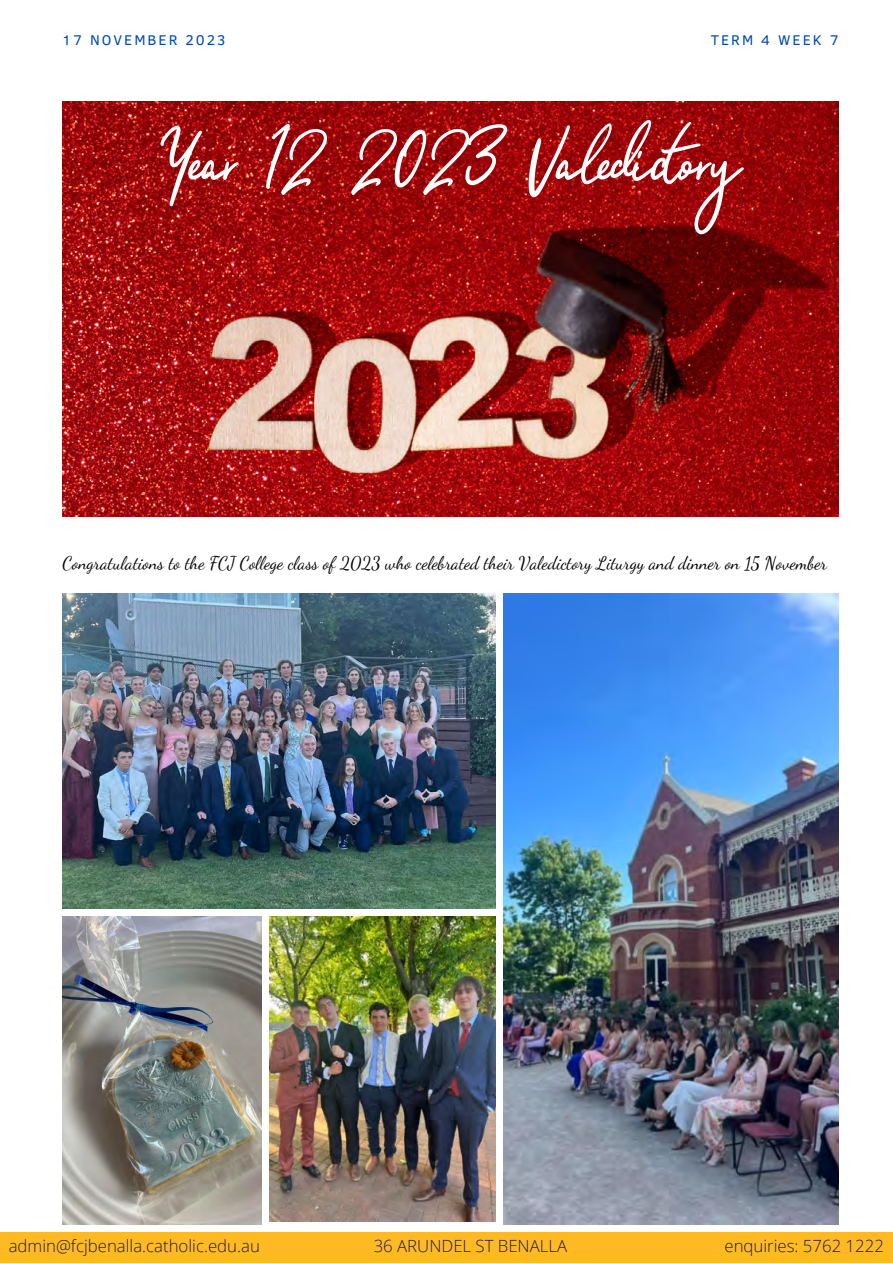
<style>
.page{position:relative;width:893px;height:1264px;background:#fff}
.page>*{position:absolute;margin:0;border:0;box-sizing:border-box;transform-origin:0 0}
.t1{font:88.35px "Suluscript";color:#fff}
.t2{font:18px "Dancing Script";color:#000}
.t3{font:300 16.8px "Open Sans";color:#201a5e}
.t4{font:14.4px "Clear Sans";letter-spacing:.14em;color:#004aad}
</style>
<div class="page">
<div style="left:0;top:1232px;width:892px;height:30px;background:#ffb923"></div>
<img style="left:63px;top:593px;width:432px;height:315px">
<img style="left:62px;top:102px;width:776px;height:415px">
<img style="left:503px;top:593px;width:335px;height:631px">
<img style="left:62px;top:916px;width:199px;height:308px">
<img style="left:269px;top:916px;width:226px;height:305px">
<p class="t4" style="left:62px;top:29px;width:165px">17 NOVEMBER 2023</p>
<p class="t4" style="left:710px;top:29px;width:129px">TERM 4 WEEK 7</p>
<p class="t1" style="left:161px;top:98px;width:580px">Year 12 2023 Valedictory</p>
<p class="t2" style="left:63px;top:552px;width:765px">Congratulations to the FCJ College class of 2023 who celebrated their Valedictory Liturgy and dinner on 15 November</p>
<p class="t3" style="left:9px;top:1233px;width:253px">admin@fcjbenalla.catholic.edu.au</p>
<p class="t3" style="left:373px;top:1233px;width:195px">36 ARUNDEL ST BENALLA</p>
<p class="t3" style="left:724px;top:1233px;width:161px">enquiries: 5762 1222</p>
</div>
